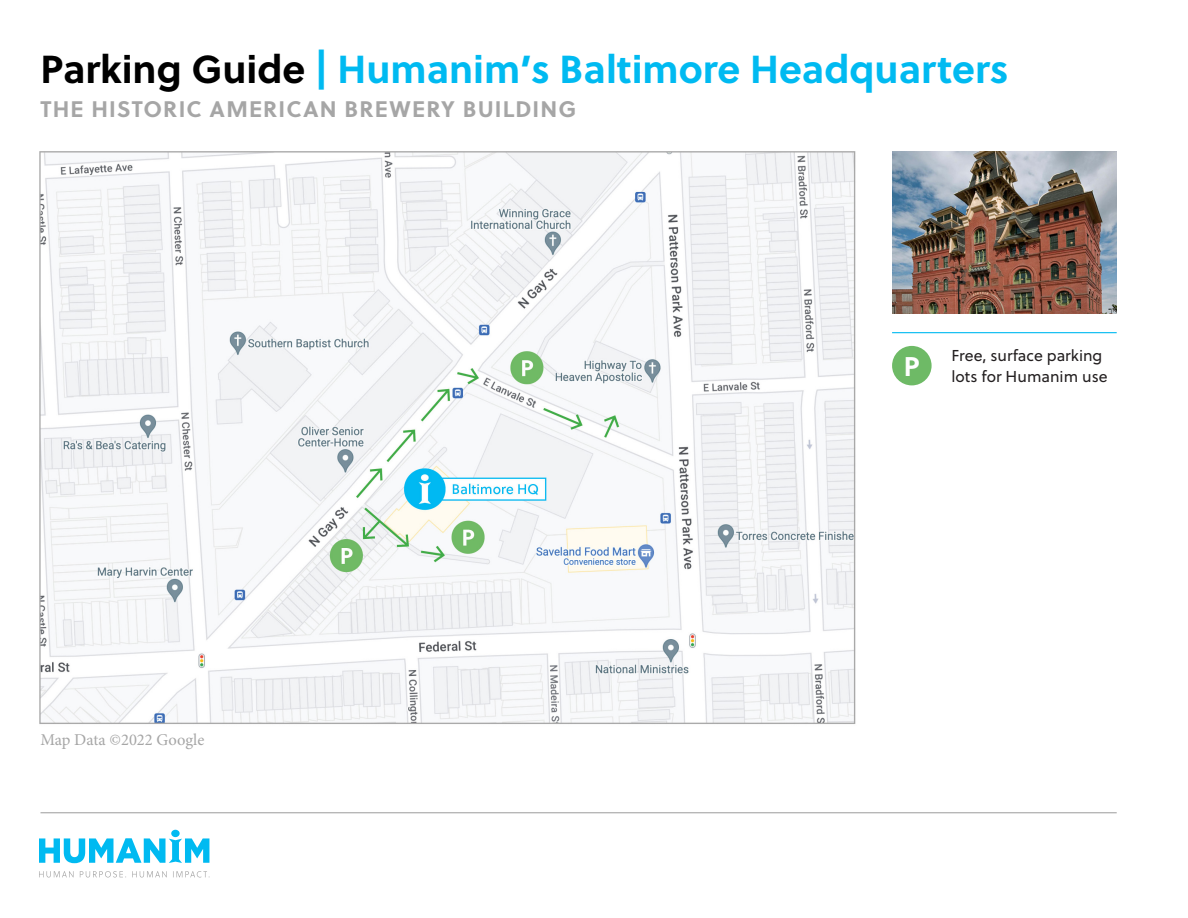
<style>
.page{position:relative;width:1188px;height:918px;background:#fff}
.page>*{position:absolute;margin:0;border:0;box-sizing:border-box;transform-origin:0 0}
.t1{font:700 39px "Soleil";color:#00baf1}
.t2{font:700 27px "Soleil";color:#fff}
.t3{font:700 22.5px "Soleil";letter-spacing:.05em;color:#a6a6a6}
.t4{font:16.5px "Minion Pro";color:#a6a6a6}
.t5{font:15.75px/21px "Soleil";color:#231f20}
.s1{color:#000}
</style>
<div class="page">
<img style="left:892px;top:151px;width:225px;height:162px">
<img style="left:39px;top:151px;width:817px;height:573px">
<hr style="left:40px;top:812px;width:1077px;height:1px;background:#a6a6a6">
<div style="left:892px;top:346px;width:40px;height:39px;background:#6eba66;border-radius:50%"></div>
<hr style="left:892px;top:332px;width:225px;height:1px;background:#00baf1">
<svg style="left:39px;top:830px;width:170px;height:33px"></svg>
<svg style="left:39px;top:871px;width:170px;height:7px"></svg>
<p class="t1" style="left:40px;top:39px;width:969px"><span class="s1">Parking Guide</span> | Humanim’s Baltimore Headquarters</p>
<p class="t3" style="left:40px;top:92px;width:537px">THE HISTORIC AMERICAN BREWERY BUILDING</p>
<p class="t4" style="left:40px;top:728px;width:165px">Map Data ©2022 Google</p>
<p class="t2" style="left:904px;top:345px;width:17px">P</p>
<p class="t5" style="left:951px;top:345px;width:158px">Free, surface parking lots for Humanim use</p>
</div>
